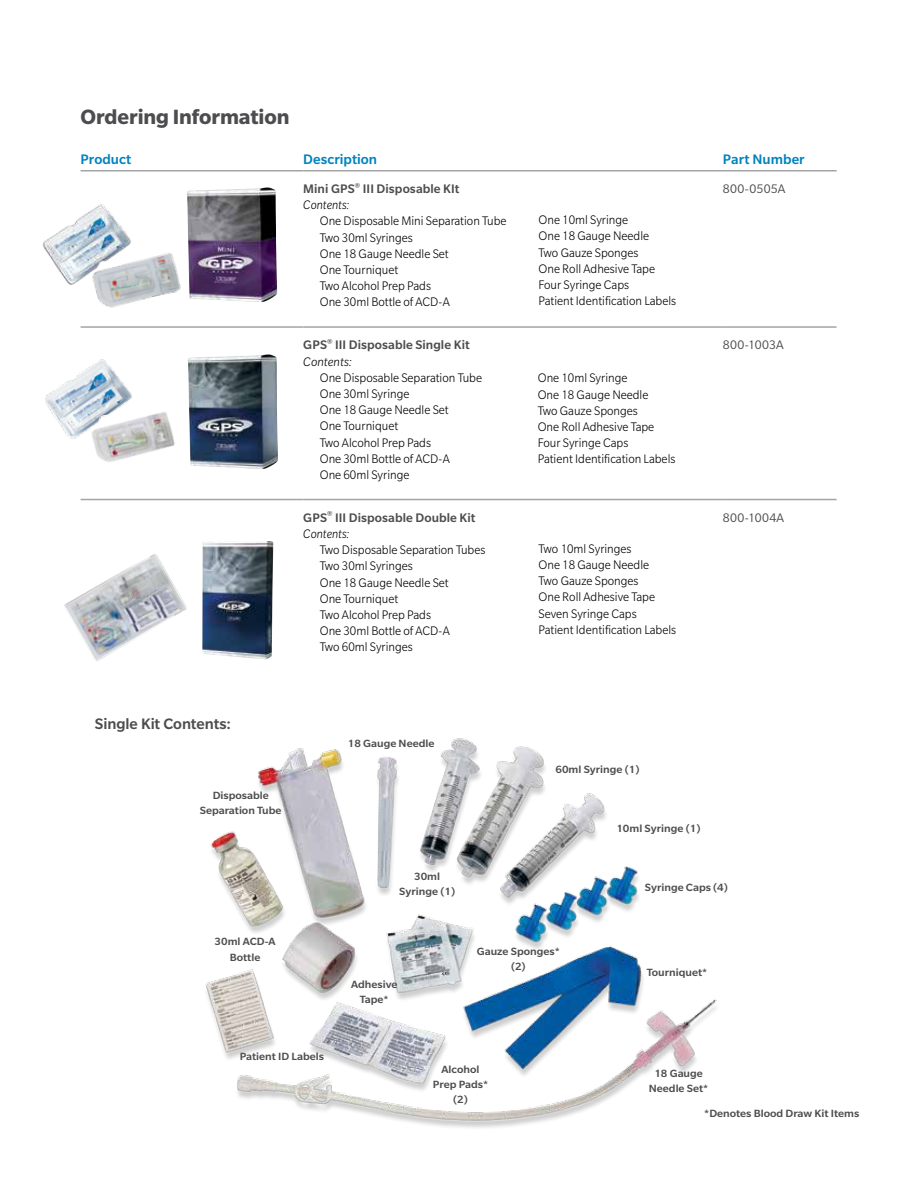
<style>
.page{position:relative;width:918px;height:1188px;background:#fff}
.page>*{position:absolute;margin:0;border:0;box-sizing:border-box;transform-origin:0 0}
.t1{font:700 22.5px "Slate Pro";letter-spacing:-.005em;color:#4d4d4f}
.t2{font:500 16.5px "Slate Pro";color:#4d4d4f}
.t3{font:500 15px "Slate Pro";color:#0083bf}
.t4{font:300 13.5px/16.2px "Slate Pro";color:#000;scale:.95 1}
.t5{font:500 13.5px/16.2px "Slate Pro";letter-spacing:.005em;color:#4d4d4f}
.t6{font:13.5px "Slate Pro";letter-spacing:.025em;color:#4d4d4f}
.t7{font:500 11.4px/15px "Slate Pro";color:#4d4d4f;text-align:center;scale:1.05 1}
.s1{font-weight:300;font-style:italic;color:#000}
</style>
<div class="page">
<hr style="left:81px;top:170px;width:222px;height:2px;background:#a2a4a7">
<hr style="left:303px;top:170px;width:420px;height:2px;background:#a2a4a7">
<hr style="left:723px;top:170px;width:114px;height:2px;background:#a2a4a7">
<hr style="left:81px;top:326px;width:222px;height:2px;background:#a2a4a7">
<hr style="left:303px;top:326px;width:420px;height:2px;background:#a2a4a7">
<hr style="left:723px;top:326px;width:114px;height:2px;background:#a2a4a7">
<hr style="left:81px;top:499px;width:222px;height:1px;background:#a2a4a7">
<hr style="left:303px;top:499px;width:420px;height:1px;background:#a2a4a7">
<hr style="left:723px;top:499px;width:114px;height:1px;background:#a2a4a7">
<img style="left:205px;top:738px;width:512px;height:390px">
<img style="left:46px;top:359px;width:82px;height:80px">
<img style="left:80px;top:389px;width:95px;height:73px">
<img style="left:188px;top:354px;width:90px;height:115px">
<img style="left:187px;top:187px;width:90px;height:116px">
<img style="left:42px;top:204px;width:89px;height:81px">
<img style="left:91px;top:249px;width:90px;height:59px">
<img style="left:202px;top:541px;width:71px;height:118px">
<img style="left:64px;top:554px;width:123px;height:107px">
<h1 class="t1" style="left:80px;top:104px;width:211px">Ordering Information</h1>
<p class="t3" style="left:81px;top:151px;width:52px">Product</p>
<p class="t3" style="left:303px;top:151px;width:75px">Description</p>
<p class="t3" style="left:723px;top:151px;width:83px">Part Number</p>
<p class="t5" style="left:303px;top:181px;width:158px">Mini GPS<sup>®</sup> III Disposable KIt<br><span class="s1">Contents:</span></p>
<p class="t4" style="left:320px;top:213px;width:198px">One Disposable Mini Separation Tube<br>Two 30ml Syringes<br>One 18 Gauge Needle Set<br>One Tourniquet<br>Two Alcohol Prep Pads<br>One 30ml Bottle of ACD-A</p>
<p class="t6" style="left:723px;top:182px;width:64px">800-0505A</p>
<p class="t4" style="left:538px;top:212px;width:146px">One 10ml Syringe<br>One 18 Gauge Needle<br>Two Gauze Sponges<br>One Roll Adhesive Tape<br>Four Syringe Caps<br>Patient Identification Labels</p>
<p class="t5" style="left:303px;top:337px;width:168px">GPS<sup>®</sup> III Disposable Single Kit<br><span class="s1">Contents:</span></p>
<p class="t4" style="left:320px;top:369px;width:172px">One Disposable Separation Tube<br>One 30ml Syringe<br>One 18 Gauge Needle Set<br>One Tourniquet<br>Two Alcohol Prep Pads<br>One 30ml Bottle of ACD-A<br>One 60ml Syringe</p>
<p class="t5" style="left:303px;top:509px;width:174px">GPS<sup>®</sup> III Disposable Double Kit<br><span class="s1">Contents:</span></p>
<p class="t4" style="left:320px;top:542px;width:176px">Two Disposable Separation Tubes<br>Two 30ml Syringes<br>One 18 Gauge Needle Set<br>One Tourniquet<br>Two Alcohol Prep Pads<br>One 30ml Bottle of ACD-A<br>Two 60ml Syringes</p>
<p class="t4" style="left:538px;top:370px;width:146px">One 10ml Syringe<br>One 18 Gauge Needle<br>Two Gauze Sponges<br>One Roll Adhesive Tape<br>Four Syringe Caps<br>Patient Identification Labels</p>
<p class="t4" style="left:538px;top:540px;width:146px">Two 10ml Syringes<br>One 18 Gauge Needle<br>Two Gauze Sponges<br>One Roll Adhesive Tape<br>Seven Syringe Caps<br>Patient Identification Labels</p>
<p class="t6" style="left:723px;top:338px;width:62px">800-1003A</p>
<p class="t6" style="left:723px;top:511px;width:63px">800-1004A</p>
<p class="t2" style="left:95px;top:715px;width:138px">Single Kit Contents:</p>
<p class="t7" style="left:200px;top:788px;width:79px">Disposable<br>Separation Tube</p>
<p class="t7" style="left:215px;top:934px;width:60px">30ml ACD-A<br>Bottle</p>
<p class="t7" style="left:348px;top:735px;width:84px">18 Gauge Needle</p>
<p class="t7" style="left:399px;top:869px;width:55px">30ml<br>Syringe (1)</p>
<p class="t7" style="left:351px;top:977px;width:46px">Adhesive<br>Tape*</p>
<p class="t7" style="left:556px;top:762px;width:82px">60ml Syringe (1)</p>
<p class="t7" style="left:616px;top:821px;width:82px">10ml Syringe (1)</p>
<p class="t7" style="left:477px;top:944px;width:81px">Gauze Sponges* (2)</p>
<p class="t7" style="left:645px;top:880px;width:81px">Syringe Caps (4)</p>
<p class="t7" style="left:647px;top:964px;width:59px">Tourniquet*</p>
<p class="t7" style="left:240px;top:1048px;width:82px">Patient ID Labels</p>
<p class="t7" style="left:433px;top:1061px;width:54px">Alcohol<br>Prep Pads* (2)</p>
<p class="t7" style="left:649px;top:1065px;width:58px">18 Gauge<br>Needle Set*</p>
<p class="t7" style="left:704px;top:1106px;width:149px">*Denotes Blood Draw Kit Items</p>
</div>
